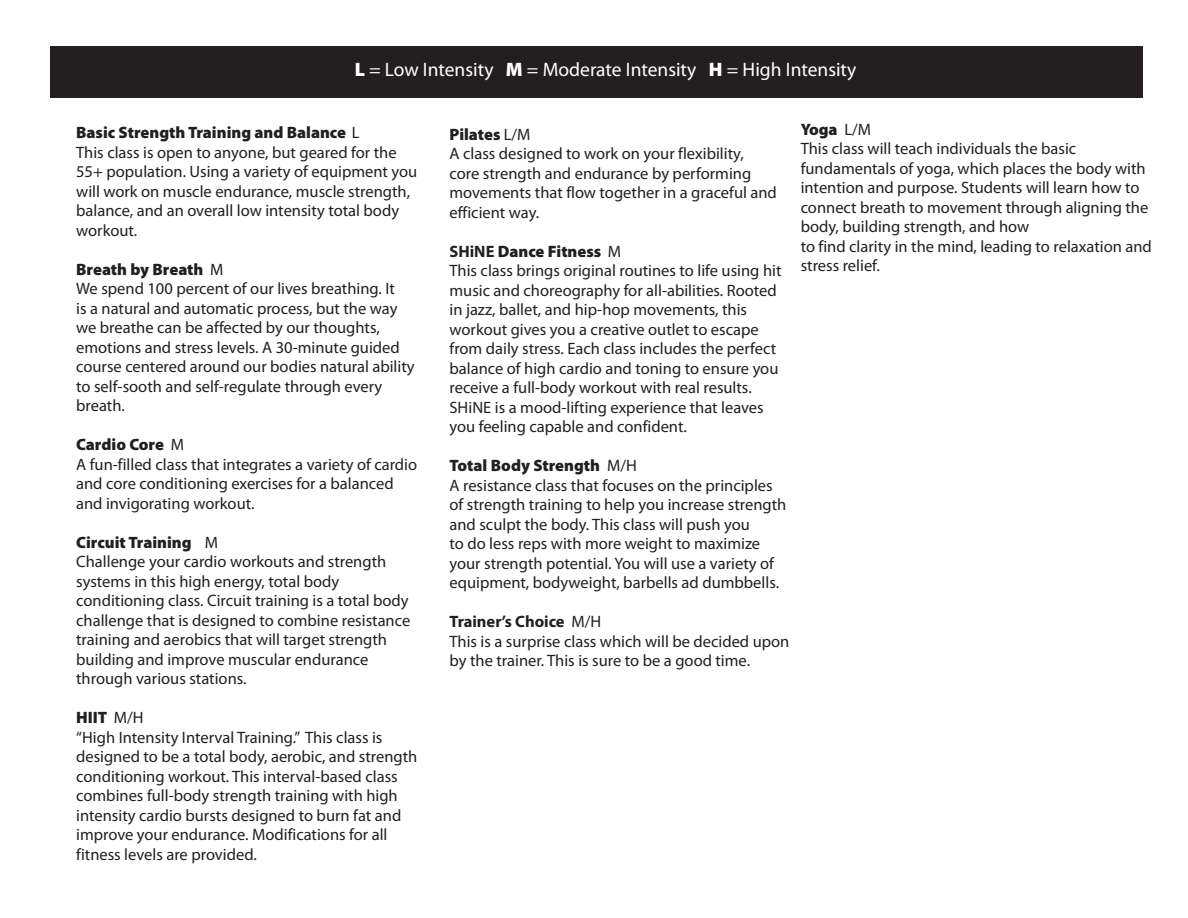
<style>
.page{position:relative;width:1188px;height:918px;background:#fff}
.page>*{position:absolute;margin:0;border:0;box-sizing:border-box;transform-origin:0 0}
.Paragraph_Style_1{font:19.5px "Myriad Pro";color:#fff}
.Paragraph_Style_1-2{font:16.5px/19.5px "Myriad Pro";color:#231f20}
.Paragraph_Style_1-3{font:900 16.5px "Myriad Pro";color:#231f20}
.Paragraph_Style_1-4{font:700 16.5px "Myriad Pro";color:#231f20}
.s1{font-weight:900}
.s2{font-weight:400}
.s3{font-weight:700}
</style>
<div class="page">
<div style="left:50px;top:46px;width:1093px;height:52px;background:#231f20"></div>
<p class="Paragraph_Style_1" style="left:355px;top:58px;width:503px"><span class="s1">L</span> = Low Intensity <span class="s1">M</span> = Moderate Intensity <span class="s1">H</span> = High Intensity</p>
<p class="Paragraph_Style_1-3" style="left:76px;top:123px;width:285px">Basic Strength Training and Balance <span class="s2">L</span></p>
<p class="Paragraph_Style_1-2" style="left:76px;top:142px;width:343px">This class is open to anyone, but geared for the 55+ population. Using a variety of equipment you will work on muscle endurance, muscle strength, balance, and an overall low intensity total body workout.</p>
<p class="Paragraph_Style_1-3" style="left:76px;top:260px;width:149px">Breath by Breath <span class="s2">M</span></p>
<p class="Paragraph_Style_1-2" style="left:76px;top:279px;width:340px">We spend 100 percent of our lives breathing. It<br>is a natural and automatic process, but the way we breathe can be affected by our thoughts, emotions and stress levels. A 30-minute guided course centered around our bodies natural ability to self-sooth and self-regulate through every breath.</p>
<p class="Paragraph_Style_1-3" style="left:76px;top:435px;width:109px">Cardio Core <span class="s2">M</span></p>
<p class="Paragraph_Style_1-2" style="left:76px;top:454px;width:343px">A fun-filled class that integrates a variety of cardio and core conditioning exercises for a balanced and invigorating workout.</p>
<p class="Paragraph_Style_1-3" style="left:76px;top:533px;width:144px">Circuit Training <span class="s2">M</span></p>
<p class="Paragraph_Style_1-2" style="left:76px;top:552px;width:336px">Challenge your cardio workouts and strength systems in this high energy, total body conditioning class. Circuit training is a total body challenge that is designed to combine resistance training and aerobics that will target strength building and improve muscular endurance through various stations.</p>
<p class="Paragraph_Style_1-3" style="left:76px;top:708px;width:69px">HIIT <span class="s2">M/H</span></p>
<p class="Paragraph_Style_1-2" style="left:76px;top:727px;width:343px">“High Intensity Interval Training.” This class is designed to be a total body, aerobic, and strength conditioning workout. This interval-based class combines full-body strength training with high intensity cardio bursts designed to burn fat and improve your endurance. Modifications for all fitness levels are provided.</p>
<p class="Paragraph_Style_1-3" style="left:450px;top:125px;width:82px">Pilates <span class="s2">L/M</span></p>
<p class="Paragraph_Style_1-2" style="left:450px;top:144px;width:329px">A class designed to work on your flexibility, core strength and endurance by performing movements that flow together in a graceful and efficient way.</p>
<p class="Paragraph_Style_1-3" style="left:450px;top:242px;width:173px"><span class="s3">SHiNE</span> Dance Fitness <span class="s2">M</span></p>
<p class="Paragraph_Style_1-2" style="left:450px;top:261px;width:333px">This class brings original routines to life using hit music and choreography for all-abilities. Rooted in jazz, ballet, and hip-hop movements, this workout gives you a creative outlet to escape from daily stress. Each class includes the perfect balance of high cardio and toning to ensure you receive a full-body workout with real results.<br>SHiNE is a mood-lifting experience that leaves you feeling capable and confident.</p>
<p class="Paragraph_Style_1-3" style="left:450px;top:457px;width:189px">Total Body Strength <span class="s2">M/H</span></p>
<p class="Paragraph_Style_1-2" style="left:450px;top:475px;width:338px">A resistance class that focuses on the principles of strength training to help you increase strength and sculpt the body. This class will push you<br>to do less reps with more weight to maximize your strength potential. You will use a variety of equipment, bodyweight, barbells ad dumbbells.</p>
<p class="Paragraph_Style_1-4" style="left:450px;top:613px;width:153px">Trainer’s Choice <span class="s2">M/H</span></p>
<p class="Paragraph_Style_1-2" style="left:450px;top:631px;width:341px">This is a surprise class which will be decided upon by the trainer. This is sure to be a good time.</p>
<p class="Paragraph_Style_1-3" style="left:801px;top:120px;width:72px">Yoga <span class="s2">L/M</span></p>
<p class="Paragraph_Style_1-2" style="left:801px;top:139px;width:349px">This class will teach individuals the basic fundamentals of yoga, which places the body with intention and purpose. Students will learn how to connect breath to movement through aligning the body, building strength, and how</p>
<p class="Paragraph_Style_1-2" style="left:801px;top:236px;width:353px">to find clarity in the mind, leading to relaxation and stress relief.</p>
</div>
